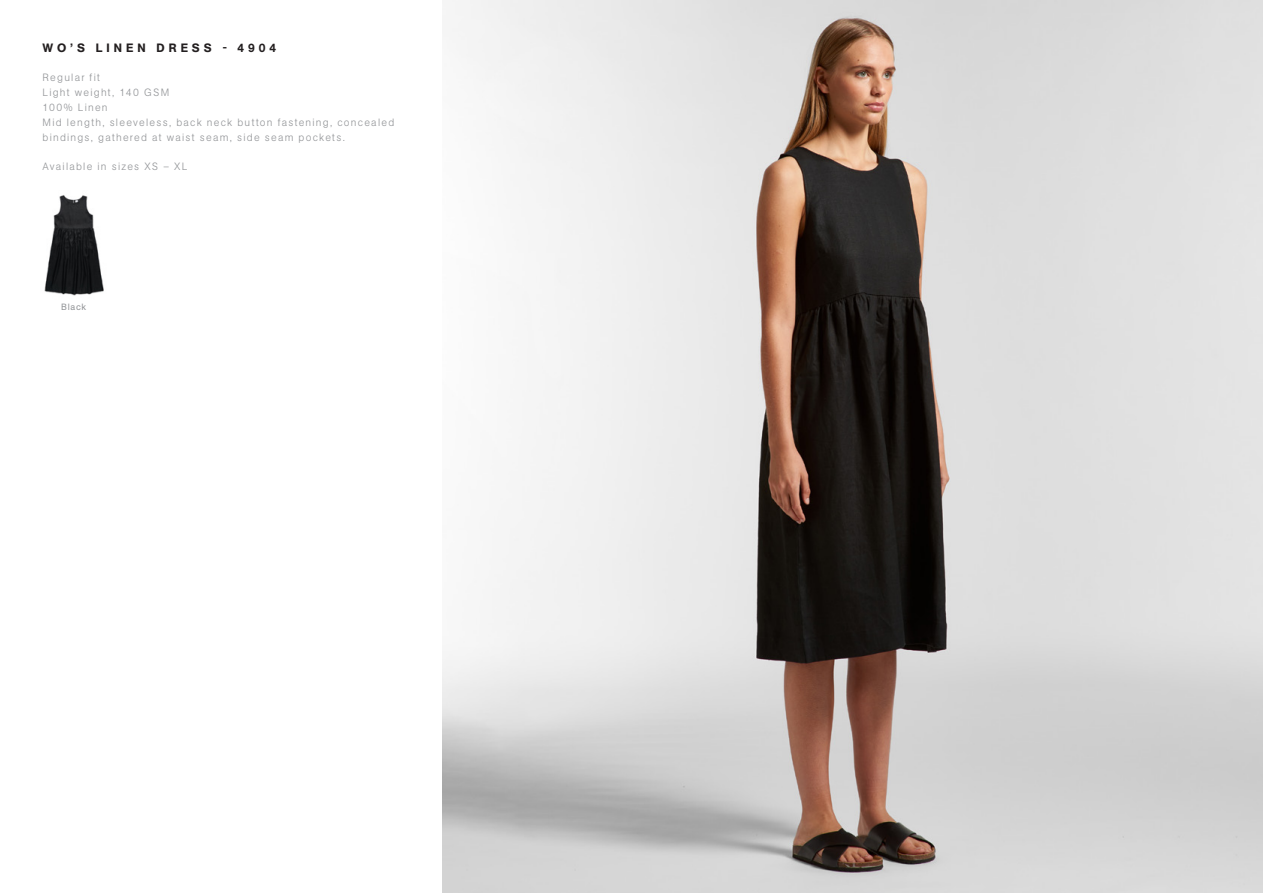
<style>
.page{position:relative;width:1263px;height:893px;background:#fff}
.page>*{position:absolute;margin:0;border:0;box-sizing:border-box;transform-origin:0 0}
.t1{font:500 12px "AG Book Pro";letter-spacing:.33em;color:#231f20}
.t2{font:300 10.5px/15px "AG Book Pro";letter-spacing:.115em;color:#939598}
.t3{font:9px "AG Book Pro";letter-spacing:.08em;color:#939598}
</style>
<div class="page">
<img style="left:44px;top:195px;width:60px;height:101px">
<img style="left:442px;top:0;width:821px;height:893px">
<p class="t1" style="left:43px;top:40px;width:235px">WO’S LINEN DRESS - 4904</p>
<p class="t2" style="left:43px;top:69px;width:353px">Regular fit<br>Light weight, 140 GSM<br>100% Linen<br>Mid length, sleeveless, back neck button fastening, concealed bindings, gathered at waist seam, side seam pockets.</p>
<p class="t2" style="left:43px;top:158px;width:147px">Available in sizes XS – XL</p>
<p class="t3" style="left:61px;top:301px;width:27px">Black</p>
</div>
